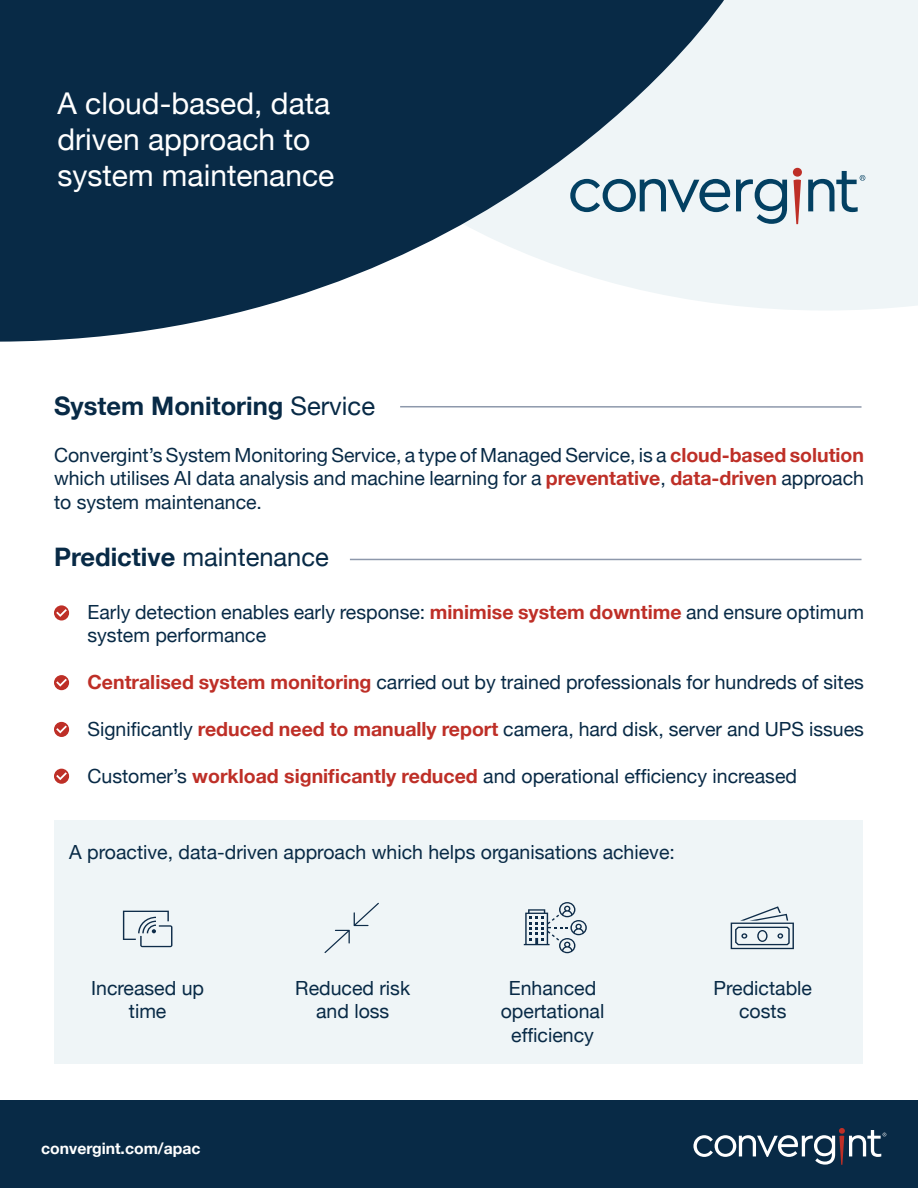
<style>
.page{position:relative;width:918px;height:1188px;background:#fff}
.page>*{position:absolute;margin:0;border:0;box-sizing:border-box;transform-origin:0 0}
.t1{font:30px/36px "Helvetica Neue";color:#fff}
.t2{font:700 25.5px "Helvetica Neue";color:#082a46}
.t3{font:25.5px "Helvetica Neue";color:#082a46}
.t4{font:19.5px/23.4px "Helvetica Neue";color:#082a46;text-align:center}
.t5{font:700 15.75px "Helvetica Neue";color:#fff}
.s1{font-weight:400}
.s2{font-weight:700;color:#be2f27}
.s3{font-weight:700}
</style>
<div class="page">
<hr style="left:400px;top:406px;width:462px;height:2px;background:#8d98ab">
<div style="left:724px;top:0;width:194px;height:310px;background:#eff5f7"></div>
<svg style="left:0;top:0;width:724px;height:342px;fill:#082a46"></svg>
<svg style="left:793px;top:168px;width:9px;height:56px"></svg>
<svg style="left:570px;top:179px;width:160px;height:33px"></svg>
<svg style="left:736px;top:179px;width:51px;height:45px"></svg>
<svg style="left:808px;top:171px;width:57px;height:41px"></svg>
<div style="left:0;top:1101px;width:918px;height:87px;background:#082a46"></div>
<svg style="left:693px;top:1128px;width:193px;height:37px"></svg>
<hr style="left:350px;top:559px;width:512px;height:1px;background:#8d98ab">
<svg style="left:54px;top:605px;width:15px;height:16px"></svg>
<svg style="left:56px;top:609px;width:11px;height:8px"></svg>
<div style="left:54px;top:769px;width:15px;height:15px;background:#be2f27;border-radius:50%"></div>
<svg style="left:56px;top:772px;width:11px;height:8px"></svg>
<div style="left:54px;top:675px;width:15px;height:15px;background:#be2f27;border-radius:50%"></div>
<svg style="left:56px;top:679px;width:11px;height:8px"></svg>
<svg style="left:54px;top:722px;width:15px;height:15px"></svg>
<svg style="left:56px;top:726px;width:11px;height:7px"></svg>
<div style="left:55px;top:820px;width:808px;height:244px;background:#eff5f7"></div>
<svg style="left:731px;top:906px;width:63px;height:43px"></svg>
<svg style="left:524px;top:902px;width:63px;height:51px"></svg>
<svg style="left:324px;top:903px;width:55px;height:50px"></svg>
<svg style="left:123px;top:911px;width:49px;height:36px"></svg>
<p class="t1" style="left:58px;top:85px;width:274px">A cloud-based, data driven approach to</p>
<p class="t1" style="left:58px;top:157px;width:278px">system maintenance</p>
<p class="t2" style="left:54px;top:390px;width:323px">System Monitoring <span class="s1">Service</span></p>
<p class="t4" style="left:54px;top:443px;width:812px;text-align:justify">Convergint’s System Monitoring Service, a type of Managed Service, is a <span class="s2">cloud-based solution </span>which utilises AI data analysis and machine learning for a <span class="s2">preventative</span>, <span class="s2">data-driven</span> approach to system maintenance.</p>
<p class="t3" style="left:54px;top:542px;width:276px"><span class="s3">Predictive</span> maintenance</p>
<p class="t4" style="left:87px;top:600px;width:778px;text-align:left">Early detection enables early response: <span class="s2">minimise system downtime</span> and ensure optimum system performance</p>
<p class="t4" style="left:87px;top:670px;width:778px"><span class="s2">Centralised system monitoring</span> carried out by trained professionals for hundreds of sites</p>
<p class="t4" style="left:87px;top:717px;width:778px">Significantly <span class="s2">reduced need to manually report</span> camera, hard disk, server and UPS issues</p>
<p class="t4" style="left:87px;top:764px;width:711px">Customer’s <span class="s2">workload significantly reduced</span> and operational efficiency increased</p>
<p class="t4" style="left:69px;top:840px;width:607px">A proactive, data-driven approach which helps organisations achieve:</p>
<p class="t4" style="left:91px;top:976px;width:115px">Increased up time</p>
<p class="t4" style="left:295px;top:976px;width:116px">Reduced risk and loss</p>
<p class="t4" style="left:501px;top:976px;width:105px">Enhanced opertational efficiency</p>
<p class="t4" style="left:713px;top:976px;width:100px">Predictable costs</p>
<p class="t5" style="left:41px;top:1139px;width:161px">convergint.com/apac</p>
</div>
